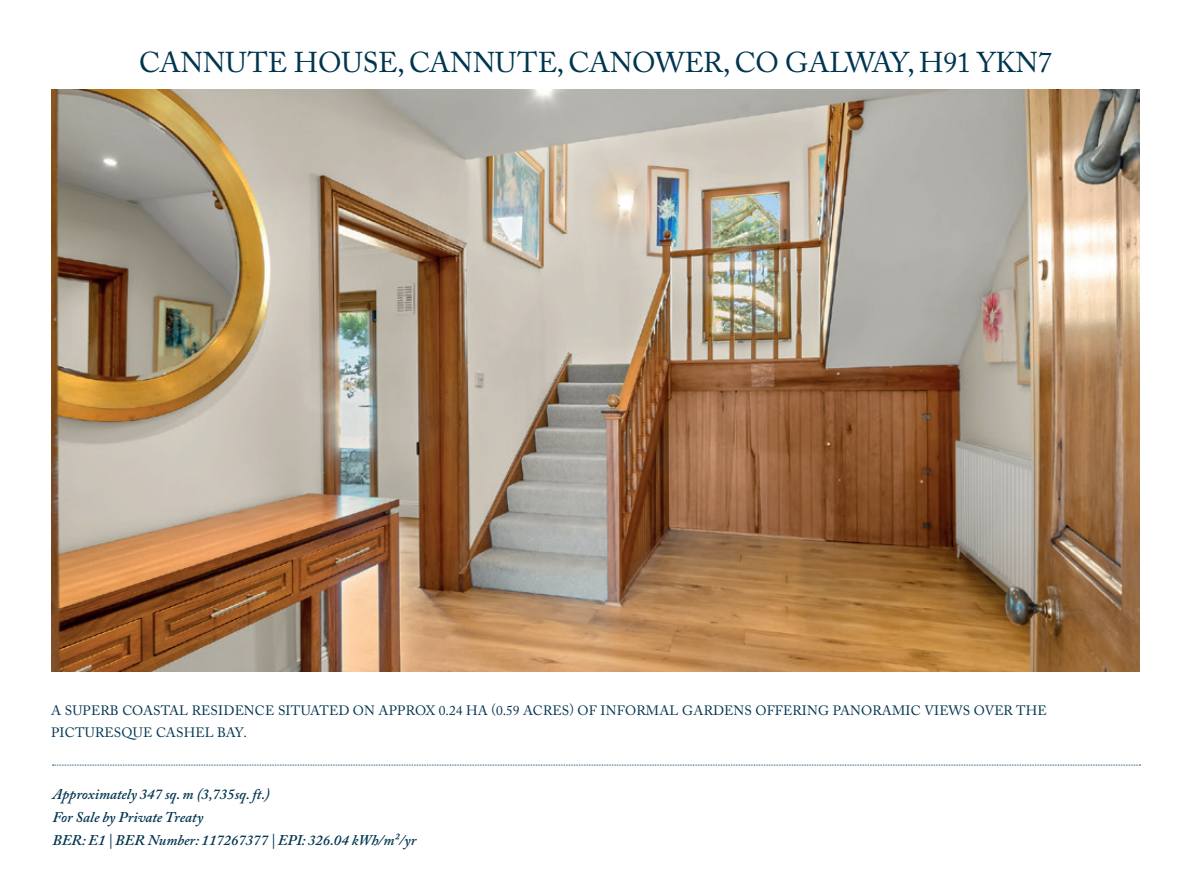
<style>
.page{position:relative;width:1191px;height:893px;background:#fff}
.page>*{position:absolute;margin:0;border:0;box-sizing:border-box;transform-origin:0 0}
.t1{font:28.5px "Adobe Caslon Pro";letter-spacing:-.005em;color:#00354f}
.t2{font:italic 600 14.7px/23px "Adobe Caslon Pro";color:#00354f}
.t3{font:13.5px/22.5px "Adobe Caslon Pro";letter-spacing:.015em;color:#00354f}
</style>
<div class="page">
<svg style="left:52px;top:765px;width:1088px;height:1px"></svg>
<img style="left:51px;top:89px;width:1089px;height:583px">
<h1 class="t1" style="left:139px;top:45px;width:914px">CANNUTE HOUSE, CANNUTE, CANOWER, CO GALWAY, H91 YKN7</h1>
<p class="t3" style="left:51px;top:699px;width:997px">A SUPERB COASTAL RESIDENCE SITUATED ON APPROX 0.24 HA (0.59 ACRES) OF INFORMAL GARDENS OFFERING PANORAMIC VIEWS OVER THE<br>PICTURESQUE CASHEL BAY.</p>
<p class="t2" style="left:52px;top:782px;width:365px">Approximately 347 sq. m (3,735sq. ft.)<br>For Sale by Private Treaty<br>BER: E1 | BER Number: 117267377 | EPI: 326.04 kWh/m²/yr</p>
</div>
